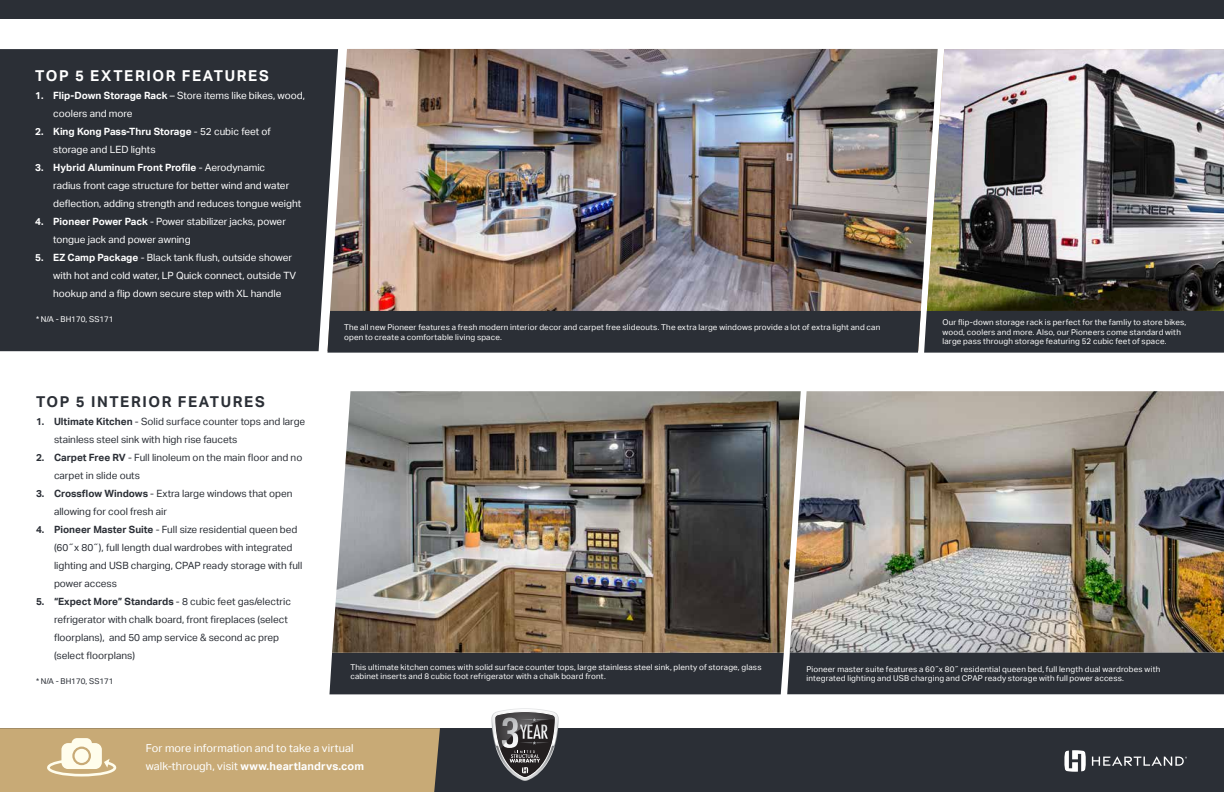
<style>
.page{position:relative;width:1224px;height:792px;background:#fff}
.page>*{position:absolute;margin:0;border:0;box-sizing:border-box;transform-origin:0 0}
.t1{font:700 15px "Aktiv Grotesk";letter-spacing:.105em;color:#2b2f36}
.t2{font:700 15px "Aktiv Grotesk";letter-spacing:.11em;color:#fff}
.t3{font:11px/17.7px "Aktiv Grotesk";letter-spacing:.01em;color:#fff}
.t4{font:10px/18px "Aktiv Grotesk";color:#2b2f36}
.t5{font:10px/18px "Aktiv Grotesk";color:#fff}
.t6{font:8px/9.6px "Aktiv Grotesk";letter-spacing:.02em;color:#fff}
.t7{font:8px "Aktiv Grotesk";color:#fff}
.t8{font:8px "Aktiv Grotesk";color:#2b2f36}
.s1{font-weight:700}
</style>
<div class="page">
<img style="left:338px;top:49px;width:589px;height:262px">
<div style="left:0;top:728px;width:1224px;height:64px;background:#2b2f36"></div>
<div style="left:0;top:0;width:1224px;height:18px;background:#2b2f36"></div>
<img style="left:332px;top:391px;width:458px;height:262px">
<div style="left:0;top:49px;width:338px;height:302px;background:#2b2f36"></div>
<img style="left:927px;top:49px;width:297px;height:262px">
<img style="left:790px;top:391px;width:434px;height:262px">
<div style="left:329px;top:653px;width:895px;height:41px;background:#2b2f36"></div>
<svg style="left:0;top:728px;width:440px;height:64px"></svg>
<svg style="left:1064px;top:750px;width:22px;height:22px"></svg>
<svg style="left:1092px;top:756px;width:95px;height:10px"></svg>
<div style="left:327px;top:311px;width:897px;height:42px;background:#2b2f36"></div>
<svg style="left:491px;top:708px;width:68px;height:73px"></svg>
<h1 class="t2" style="left:35px;top:67px;width:235px">TOP 5 EXTERIOR FEATURES</h1>
<p class="t5" style="left:53px;top:86px;width:253px;text-indent:-18px"><span class="s1">1. Flip-Down Storage Rack</span> – Store items like bikes, wood, coolers and more</p>
<p class="t5" style="left:53px;top:122px;width:219px;text-indent:-18px"><span class="s1">2. King Kong Pass-Thru Storage</span> - 52 cubic feet of storage and LED lights</p>
<p class="t5" style="left:53px;top:158px;width:249px;text-indent:-18px"><span class="s1">3. Hybrid Aluminum Front Profile</span> - Aerodynamic<br>radius front cage structure for better wind and water deflection, adding strength and reduces tongue weight</p>
<p class="t5" style="left:53px;top:212px;width:234px;text-indent:-18px"><span class="s1">4. Pioneer Power Pack</span> - Power stabilizer jacks, power tongue jack and power awning</p>
<p class="t5" style="left:53px;top:248px;width:245px;text-indent:-18px"><span class="s1">5. EZ Camp Package</span> - Black tank flush, outside shower with hot and cold water, LP Quick connect, outside TV hookup and a flip down secure step with XL handle</p>
<p class="t7" style="left:36px;top:315px;width:79px">* N/A - BH170, SS171</p>
<h1 class="t1" style="left:36px;top:393px;width:230px">TOP 5 INTERIOR FEATURES</h1>
<p class="t4" style="left:54px;top:412px;width:253px;text-indent:-18px"><span class="s1">1. Ultimate Kitchen</span> - Solid surface counter tops and large stainless steel sink with high rise faucets</p>
<p class="t4" style="left:54px;top:448px;width:250px;text-indent:-18px"><span class="s1">2. Carpet Free RV</span> - Full linoleum on the main floor and no carpet in slide outs</p>
<p class="t4" style="left:54px;top:484px;width:240px;text-indent:-18px"><span class="s1">3. Crossflow Windows</span> - Extra large windows that open allowing for cool fresh air</p>
<p class="t4" style="left:54px;top:520px;width:250px;text-indent:-18px"><span class="s1">4. Pioneer Master Suite</span> - Full size residential queen bed (60˝x 80˝), full length dual wardrobes with integrated lighting and USB charging, CPAP ready storage with full power access</p>
<p class="t4" style="left:54px;top:592px;width:239px;text-indent:-18px"><span class="s1">5. “Expect More” Standards</span> - 8 cubic feet gas/electric refrigerator with chalk board, front fireplaces (select floorplans), and 50 amp service &amp; second ac prep (select floorplans)</p>
<p class="t8" style="left:36px;top:677px;width:79px">* N/A - BH170, SS171</p>
<p class="t6" style="left:344px;top:323px;width:538px">The all new Pioneer features a fresh modern interior decor and carpet free slideouts. The extra large windows provide a lot of extra light and can open to create a comfortable living space.</p>
<p class="t6" style="left:942px;top:318px;width:245px">Our flip-down storage rack is perfect for the famliy to store bikes, wood, coolers and more. Also, our Pioneers come standard with large pass through storage featuring 52 cubic feet of space.</p>
<p class="t6" style="left:350px;top:662px;width:413px">This ultimate kitchen comes with solid surface counter tops, large stainless steel sink, plenty of storage, glass cabinet inserts and 8 cubic foot refrigerator with a chalk board front.</p>
<p class="t6" style="left:806px;top:664px;width:355px">Pioneer master suite features a 60˝x 80˝ residential queen bed, full length dual wardrobes with integrated lighting and USB charging and CPAP ready storage with full power access.</p>
<h2 class="t3" style="left:146px;top:740px;width:220px">For more information and to take a virtual walk-through, visit <span class="s1">www.heartlandrvs.com</span></h2>
</div>
